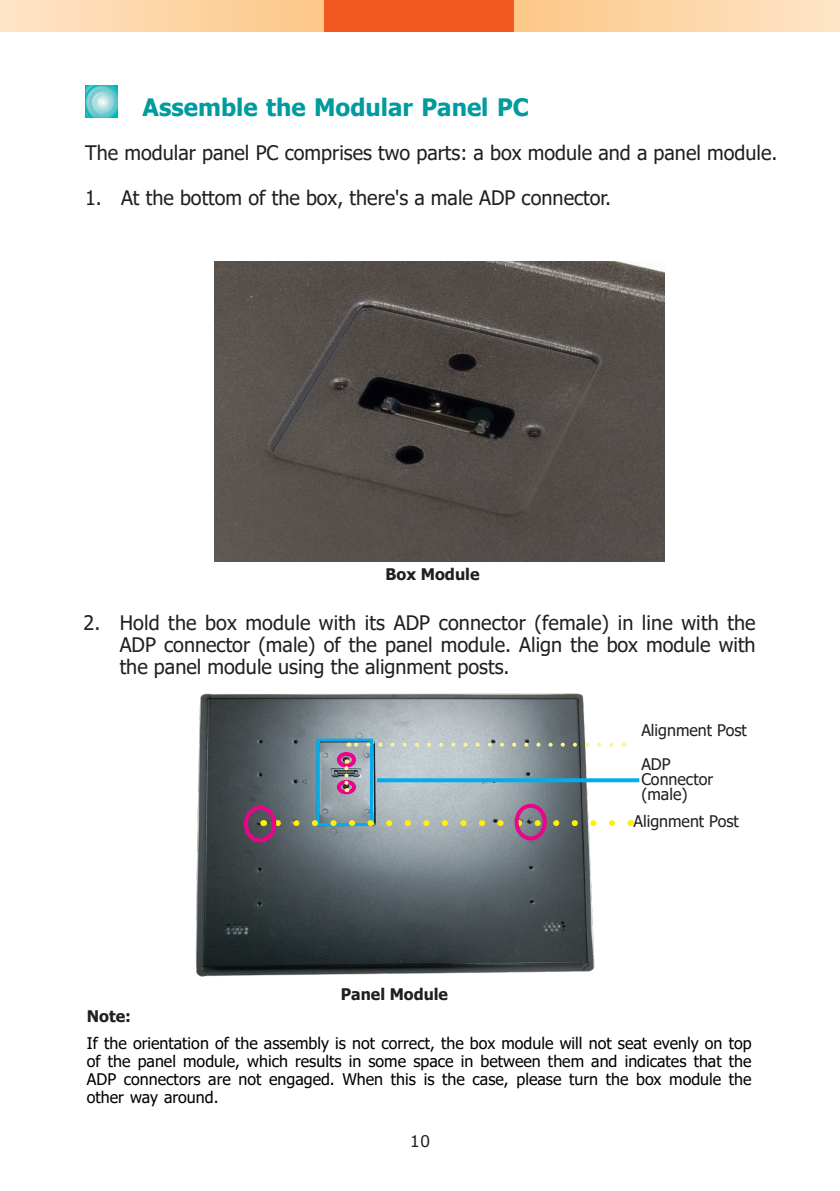
<style>
.page{position:relative;width:840px;height:1191px;background:#fff}
.page>*{position:absolute;margin:0;border:0;box-sizing:border-box;transform-origin:0 0}
.t1{font:700 24px "Tahoma";color:#009b9e}
.t2{font:20px/22px "Tahoma";color:#231f20;text-align:justify}
.t3{font:16px/18px "Tahoma";color:#000;text-align:justify}
.t4{font:16px/15.4px "Tahoma";color:#231f20}
.t5{font:700 16px "Tahoma";color:#231f20}
.t6{font:16px "Verdana";color:#231f20}
</style>
<div class="page">
<div style="left:322px;top:0;width:192px;height:32px;background:#f15921"></div>
<div style="left:514px;top:0;width:325px;height:32px;background:linear-gradient(to right,#fdc786,#fee5c8)"></div>
<div style="left:0;top:0;width:323px;height:32px;background:linear-gradient(to right,#fee5c8,#fdc787)"></div>
<svg style="left:86px;top:85px;width:32px;height:32px"></svg>
<img style="left:195px;top:693px;width:403px;height:284px">
<svg style="left:377px;top:778px;width:262px;height:4px"></svg>
<div style="left:316px;top:738px;width:57px;height:88px;border:3px solid #00aeef"></div>
<svg style="left:276px;top:820px;width:335px;height:6px;background:#a2b07b"></svg>
<div style="left:244px;top:806px;width:32px;height:36px;border:4px solid #ed028c;border-radius:50%"></div>
<div style="left:514px;top:803px;width:32px;height:37px;border:4px solid #ed028c;border-radius:50%"></div>
<div style="left:336px;top:752px;width:20px;height:15px;border:4px solid #ed028c;border-radius:50%"></div>
<div style="left:336px;top:780px;width:20px;height:14px;border:4px solid #ed028c;border-radius:50%"></div>
<svg style="left:344px;top:759px;width:4px;height:33px"></svg>
<svg style="left:348px;top:742px;width:263px;height:4px"></svg>
<img style="left:214px;top:262px;width:449px;height:299px">
<p class="t1" style="left:142px;top:90px;width:387px">Assemble the Modular Panel PC</p>
<p class="t2" style="left:85px;top:143px;width:693px">The modular panel PC comprises two parts: a box module and a panel module.</p>
<p class="t2" style="left:85px;top:187px;width:527px">1. At the bottom of the box, there's a male ADP connector.</p>
<p class="t5" style="left:385px;top:563px;width:95px">Box Module</p>
<p class="t2" style="left:120px;top:613px;width:637px;text-indent:-36px">2. Hold the box module with its ADP connector (female) in line with the ADP connector (male) of the panel module. Align the box module with the panel module using the alignment posts.</p>
<p class="t4" style="left:641px;top:723px;width:107px">Alignment Post</p>
<p class="t4" style="left:641px;top:757px;width:73px">ADP<br>Connector (male)</p>
<p class="t5" style="left:340px;top:982px;width:109px">Panel Module</p>
<p class="t4" style="left:633px;top:814px;width:107px">Alignment Post</p>
<p class="t5" style="left:87px;top:1005px;width:46px">Note:</p>
<p class="t3" style="left:87px;top:1034px;width:665px">If the orientation of the assembly is not correct, the box module will not seat evenly on top of the panel module, which results in some space in between them and indicates that the ADP connectors are not engaged. When this is the case, please turn the box module the other way around.</p>
<p class="t6" style="left:409px;top:1129px;width:22px">10</p>
</div>
